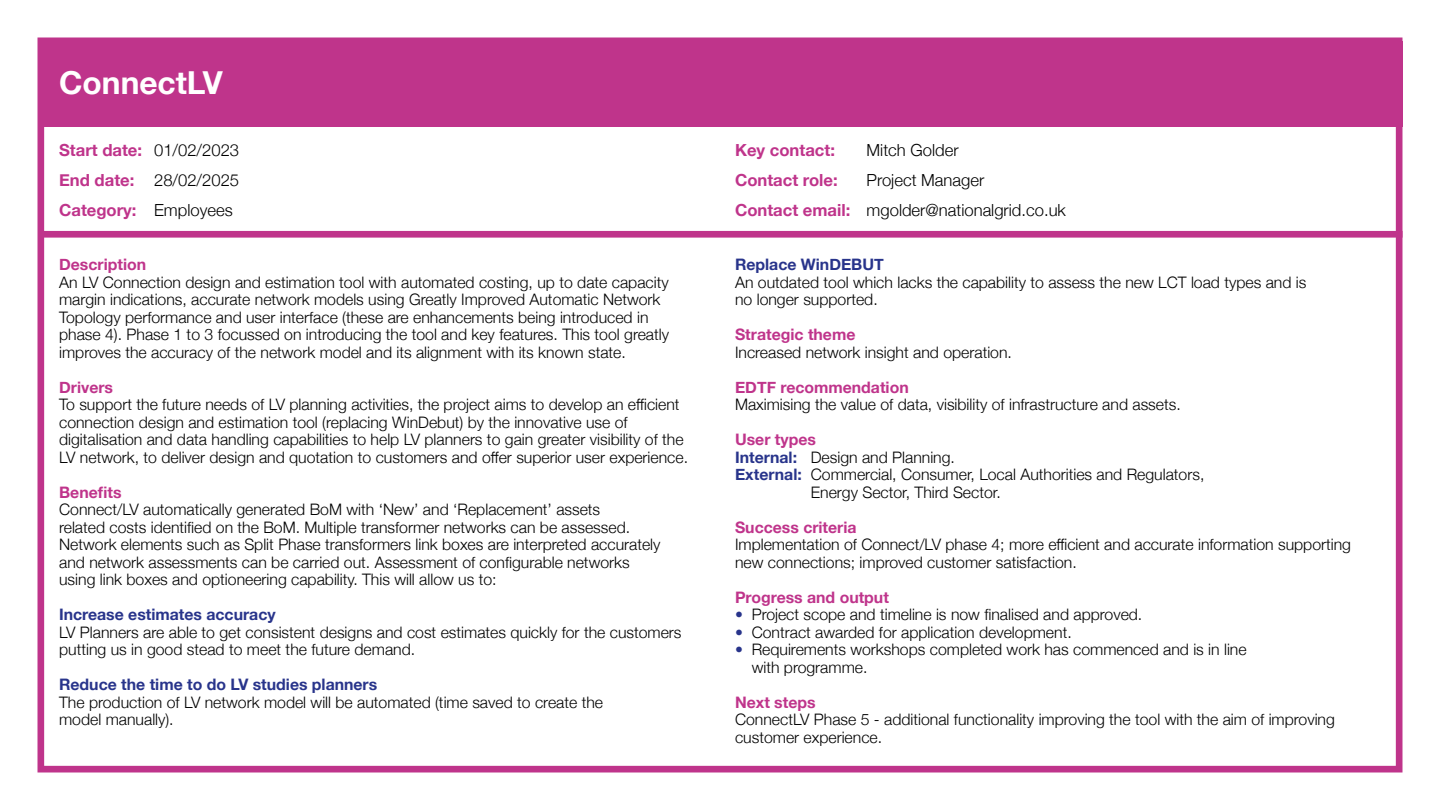
<style>
.page{position:relative;width:1440px;height:810px;background:#fff}
.page>*{position:absolute;margin:0;border:0;box-sizing:border-box;transform-origin:0 0}
.t1{font:700 31.65px "Helvetica Neue";color:#fff}
.t2{font:300 16.65px/30px "Helvetica Neue";color:#000;text-align:justify}
.t3{font:700 16.65px "Helvetica Neue";color:#bf348b}
.t4{font:300 15.83px/17.5px "Helvetica Neue";color:#000}
.t5{font:700 15.83px "Helvetica Neue";color:#bf348b}
.t6{font:700 15.83px "Helvetica Neue";color:#28348b}
.s1{font-weight:700;color:#bf348b}
.s2{font-weight:700;color:#28348b}
.s3{color:#28348b}
</style>
<div class="page">
<div style="left:38px;top:38px;width:1365px;height:734px;background:#fff;border:7px solid #bf348b"></div>
<div style="left:42px;top:41px;width:1360px;height:86px;background:#bf348b"></div>
<div style="left:42px;top:231px;width:1361px;height:7px;background:#bf348b"></div>
<h1 class="t1" style="left:59px;top:58px;width:165px">ConnectLV</h1>
<p class="t2" style="left:59px;top:134px;width:182px"><span class="s1">Start date:</span> 01/02/2023<br><span class="s1">End date:</span> 28/02/2025<br><span class="s1">Category:</span> Employees</p>
<p class="t3" style="left:735px;top:137px;width:101px">Key contact:</p>
<p class="t2" style="left:867px;top:134px;width:94px">Mitch Golder</p>
<p class="t3" style="left:735px;top:167px;width:104px">Contact role:</p>
<p class="t2" style="left:735px;top:164px;width:332px;text-indent:132px">Project Manager<br><span class="s1">Contact email:</span> mgolder@nationalgrid.co.uk</p>
<p class="t5" style="left:59px;top:252px;width:88px">Description</p>
<p class="t4" style="left:59px;top:272px;width:611px">An LV Connection design and estimation tool with automated costing, up to date capacity margin indications, accurate network models using Greatly Improved Automatic Network Topology performance and user interface (these are enhancements being introduced in phase 4). Phase 1 to 3 focussed on introducing the tool and key features. This tool greatly improves the accuracy of the network model and its alignment with its known state.</p>
<p class="t5" style="left:59px;top:375px;width:55px">Drivers</p>
<p class="t4" style="left:59px;top:395px;width:630px">To support the future needs of LV planning activities, the project aims to develop an efficient connection design and estimation tool (replacing WinDebut) by the innovative use of digitalisation and data handling capabilities to help LV planners to gain greater visibility of the LV network, to deliver design and quotation to customers and offer superior user experience.</p>
<p class="t5" style="left:59px;top:480px;width:64px">Benefits</p>
<p class="t4" style="left:59px;top:500px;width:603px">Connect/LV automatically generated BoM with ‘New’ and ‘Replacement’ assets<br>related costs identified on the BoM. Multiple transformer networks can be assessed.<br>Network elements such as Split Phase transformers link boxes are interpreted accurately and network assessments can be carried out. Assessment of configurable networks using link boxes and optioneering capability. This will allow us to:</p>
<p class="t6" style="left:59px;top:602px;width:218px">Increase estimates accuracy</p>
<p class="t4" style="left:59px;top:622px;width:624px">LV Planners are able to get consistent designs and cost estimates quickly for the customers putting us in good stead to meet the future demand.</p>
<p class="t6" style="left:59px;top:672px;width:320px">Reduce the time to do LV studies planners</p>
<p class="t4" style="left:59px;top:692px;width:545px">The production of LV network model will be automated (time saved to create the model manually).</p>
<p class="t6" style="left:735px;top:252px;width:150px">Replace WinDEBUT</p>
<p class="t4" style="left:735px;top:272px;width:573px">An outdated tool which lacks the capability to assess the new LCT load types and is no longer supported.</p>
<p class="t5" style="left:735px;top:322px;width:122px">Strategic theme</p>
<p class="t4" style="left:735px;top:342px;width:278px">Increased network insight and operation.</p>
<p class="t5" style="left:735px;top:375px;width:175px">EDTF recommendation</p>
<p class="t4" style="left:735px;top:395px;width:447px">Maximising the value of data, visibility of infrastructure and assets.</p>
<p class="t5" style="left:735px;top:427px;width:82px">User types</p>
<p class="t4" style="left:735px;top:447px;width:221px"><span class="s2">Internal:</span> Design and Planning.</p>
<p class="t4" style="left:735px;top:465px;width:471px"><span class="s2">External:</span> Commercial, Consumer, Local Authorities and Regulators,</p>
<p class="t4" style="left:811px;top:482px;width:191px">Energy Sector, Third Sector.</p>
<p class="t5" style="left:735px;top:515px;width:123px">Success criteria</p>
<p class="t4" style="left:735px;top:535px;width:618px">Implementation of Connect/LV phase 4; more efficient and accurate information supporting new connections; improved customer satisfaction.</p>
<p class="t5" style="left:735px;top:585px;width:155px">Progress and output</p>
<p class="t4" style="left:735px;top:605px;width:409px"><span class="s3">•</span> Project scope and timeline is now finalised and approved.</p>
<p class="t4" style="left:735px;top:622px;width:338px"><span class="s3">•</span> Contract awarded for application development.</p>
<p class="t4" style="left:752px;top:640px;width:496px;text-indent:-17px"><span class="s3">•</span> Requirements workshops completed work has commenced and is in line with programme.</p>
<p class="t5" style="left:735px;top:689px;width:82px">Next steps</p>
<p class="t4" style="left:735px;top:709px;width:601px">ConnectLV Phase 5 - additional functionality improving the tool with the aim of improving customer experience.</p>
</div>
